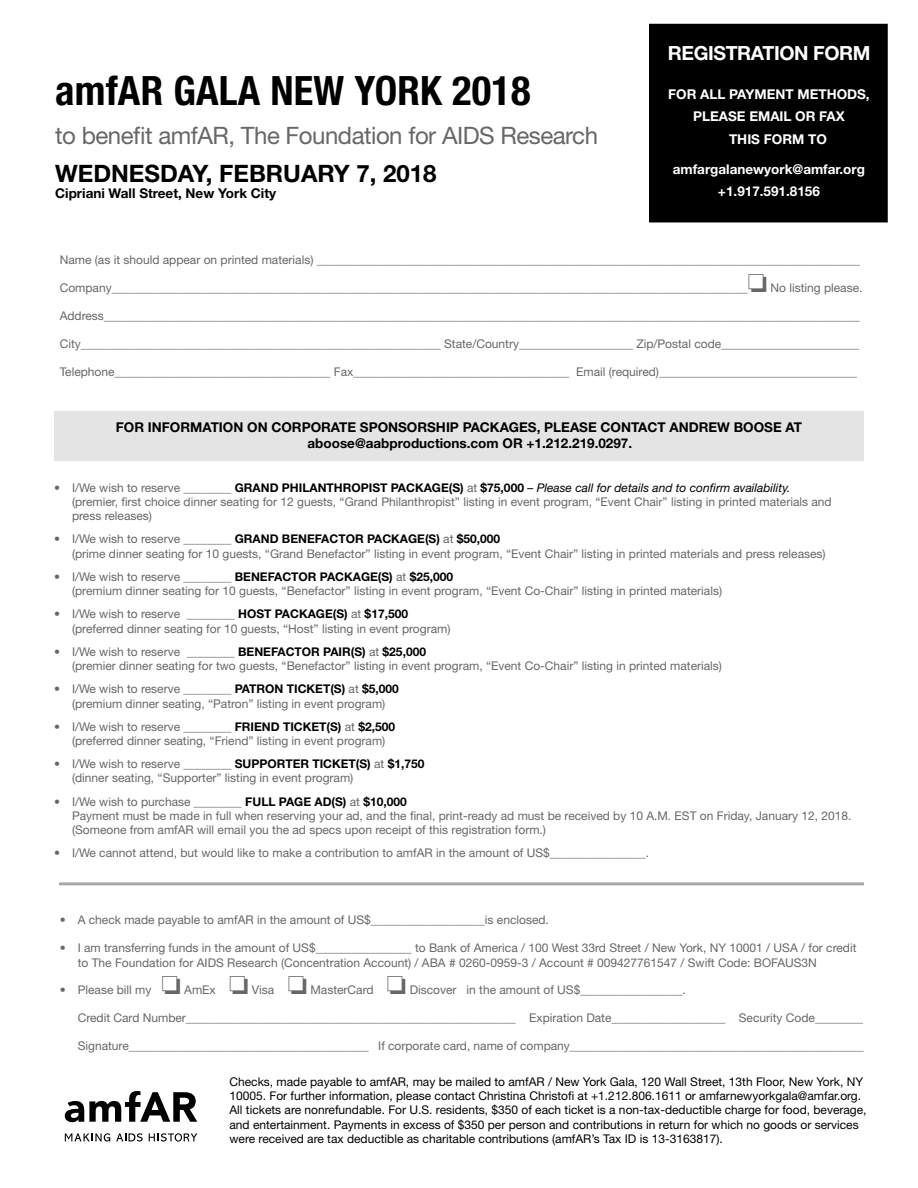
<style>
.page{position:relative;width:918px;height:1188px;background:#fff}
.page>*{position:absolute;margin:0;border:0;box-sizing:border-box;transform-origin:0 0}
.t1{font:700 condensed 40.5px "Helvetica Neue LT Std";letter-spacing:.005em;color:#000}
.t2{font:24px "Helvetica Neue LT Std";letter-spacing:-.02em;color:#656867}
.t3{font:700 24px "Helvetica Neue LT Std";color:#000}
.t4{font:700 19.5px "Helvetica Neue LT Std";letter-spacing:-.02em;color:#fff}
.t5{font:700 13.5px/16.2px "Helvetica Neue LT Std";color:#000}
.t6{font:700 13.5px/22.5px "Helvetica Neue LT Std";color:#fff}
.t7{font:12px/14.4px "Helvetica Neue LT Std";color:#656867}
.t8{font:12px/14.4px "Helvetica Neue LT Std";color:#000}
.s1{font-weight:700;color:#000}
.s2{font-style:italic;color:#000}
</style>
<div class="page">
<div style="left:650px;top:25px;width:237px;height:197px;background:#000"></div>
<div style="left:649px;top:24px;width:239px;height:198px;border:2px solid #000"></div>
<svg style="left:65px;top:1091px;width:132px;height:31px"></svg>
<svg style="left:65px;top:1133px;width:45px;height:9px"></svg>
<svg style="left:116px;top:1133px;width:27px;height:9px"></svg>
<svg style="left:149px;top:1133px;width:48px;height:9px"></svg>
<div style="left:54px;top:411px;width:810px;height:49px;background:#e5e4e4"></div>
<hr style="left:59px;top:882px;width:805px;height:3px;background:#a7a8ab">
<p class="t1" style="left:55px;top:66px;width:477px">amfAR GALA NEW YORK 2018</p>
<p class="t2" style="left:55px;top:122px;width:544px">to benefit amfAR, The Foundation for AIDS Research</p>
<p class="t3" style="left:55px;top:159px;width:383px">WEDNESDAY, FEBRUARY 7, 2018</p>
<p class="t5" style="left:55px;top:185px;width:222px">Cipriani Wall Street, New York City</p>
<p class="t4" style="left:668px;top:41px;width:204px">REGISTRATION FORM</p>
<p class="t6" style="left:668px;top:82px;width:203px">FOR ALL PAYMENT METHODS,</p>
<p class="t6" style="left:729px;top:105px;width:117px;text-indent:-36px">PLEASE EMAIL OR FAX<br>THIS FORM TO</p>
<p class="t6" style="left:673px;top:157px;width:194px">amfargalanewyork@amfar.org</p>
<p class="t6" style="left:718px;top:180px;width:103px">+1.917.591.8156</p>
<p class="t7" style="left:60px;top:253px;width:805px">Name (as it should appear on printed materials) ___________________________________________________________________________________________</p>
<p class="t7" style="left:60px;top:281px;width:804px">Company__________________________________________________________________________________________________________❏ No listing please.</p>
<p class="t7" style="left:60px;top:308px;width:802px">Address______________________________________________________________________________________________________________________________</p>
<p class="t7" style="left:60px;top:336px;width:801px">City____________________________________________________________ State/Country___________________ Zip/Postal code_______________________</p>
<p class="t7" style="left:60px;top:364px;width:799px">Telephone____________________________________ Fax____________________________________ Email (required)_________________________________</p>
<p class="t5" style="left:308px;top:419px;width:496px;text-indent:-192px">FOR INFORMATION ON CORPORATE SPONSORSHIP PACKAGES, PLEASE CONTACT ANDREW BOOSE AT aboose@aabproductions.com OR +1.212.219.0297.</p>
<p class="t7" style="left:72px;top:480px;width:761px;text-indent:-18px">• I/We wish to reserve ________ <span class="s1">GRAND PHILANTHROPIST PACKAGE(S)</span> at <span class="s1">$75,000</span> <span class="s2">– Please call for details and to confirm availability. </span>(premier, first choice dinner seating for 12 guests, “Grand Philanthropist” listing in event program, “Event Chair” listing in printed materials and press releases)</p>
<p class="t7" style="left:72px;top:532px;width:755px;text-indent:-18px">• I/We wish to reserve ________ <span class="s1">GRAND BENEFACTOR PACKAGE(S)</span> at <span class="s1">$50,000<br></span>(prime dinner seating for 10 guests, “Grand Benefactor” listing in event program, “Event Chair” listing in printed materials and press releases)</p>
<p class="t7" style="left:72px;top:569px;width:652px;text-indent:-18px">• I/We wish to reserve ________ <span class="s1">BENEFACTOR PACKAGE(S)</span> at <span class="s1">$25,000<br></span>(premium dinner seating for 10 guests, “Benefactor” listing in event program, “Event Co-Chair” listing in printed materials)</p>
<p class="t7" style="left:72px;top:607px;width:380px;text-indent:-18px">• I/We wish to reserve ________ <span class="s1">HOST PACKAGE(S)</span> at <span class="s1">$17,500 </span>(preferred dinner seating for 10 guests, “Host” listing in event program)</p>
<p class="t7" style="left:72px;top:644px;width:652px;text-indent:-18px">• I/We wish to reserve ________ <span class="s1">BENEFACTOR PAIR(S)</span> at <span class="s1">$25,000<br></span>(premier dinner seating for two guests, “Benefactor” listing in event program, “Event Co-Chair” listing in printed materials)</p>
<p class="t7" style="left:54px;top:682px;width:346px;text-align:center">• I/We wish to reserve ________ <span class="s1">PATRON TICKET(S)</span> at <span class="s1">$5,000 </span>(premium dinner seating, “Patron” listing in event program)</p>
<p class="t7" style="left:72px;top:719px;width:325px;text-indent:-18px">• I/We wish to reserve ________ <span class="s1">FRIEND TICKET(S)</span> at <span class="s1">$2,500 </span>(preferred dinner seating, “Friend” listing in event program)</p>
<p class="t7" style="left:72px;top:756px;width:354px;text-indent:-18px">• I/We wish to reserve ________ <span class="s1">SUPPORTER TICKET(S)</span> at <span class="s1">$1,750 </span>(dinner seating, “Supporter” listing in event program)</p>
<p class="t7" style="left:72px;top:794px;width:781px;text-indent:-18px">• I/We wish to purchase ________ <span class="s1">FULL PAGE AD(S)</span> at <span class="s1">$10,000<br></span>Payment must be made in full when reserving your ad, and the final, print-ready ad must be received by 10 A.M. EST on Friday, January 12, 2018. (Someone from amfAR will email you the ad specs upon receipt of this registration form.)</p>
<p class="t7" style="left:54px;top:846px;width:597px">• I/We cannot attend, but would like to make a contribution to amfAR in the amount of US$________________.</p>
<p class="t7" style="left:60px;top:913px;width:491px">• A check made payable to amfAR in the amount of US$___________________is enclosed.</p>
<p class="t7" style="left:78px;top:941px;width:780px;text-indent:-18px">• I am transferring funds in the amount of US$________________ to Bank of America / 100 West 33rd Street / New York, NY 10001 / USA / for credit to The Foundation for AIDS Research (Concentration Account) / ABA # 0260-0959-3 / Account # 009427761547 / Swift Code: BOFAUS3N</p>
<p class="t7" style="left:60px;top:983px;width:628px">• Please bill my ❏ AmEx ❏ Visa ❏ MasterCard ❏ Discover in the amount of US$_________________.</p>
<p class="t7" style="left:78px;top:1011px;width:787px">Credit Card Number_______________________________________________________ Expiration Date___________________ Security Code________</p>
<p class="t7" style="left:78px;top:1039px;width:788px">Signature________________________________________ If corporate card, name of company_________________________________________________</p>
<p class="t8" style="left:230px;top:1074px;width:639px">Checks, made payable to amfAR, may be mailed to amfAR / New York Gala, 120 Wall Street, 13th Floor, New York, NY 10005. For further information, please contact Christina Christofi at +1.212.806.1611 or amfarnewyorkgala@amfar.org.<br>All tickets are nonrefundable. For U.S. residents, $350 of each ticket is a non-tax-deductible charge for food, beverage, and entertainment. Payments in excess of $350 per person and contributions in return for which no goods or services were received are tax deductible as charitable contributions (amfAR’s Tax ID is 13-3163817).</p>
</div>
